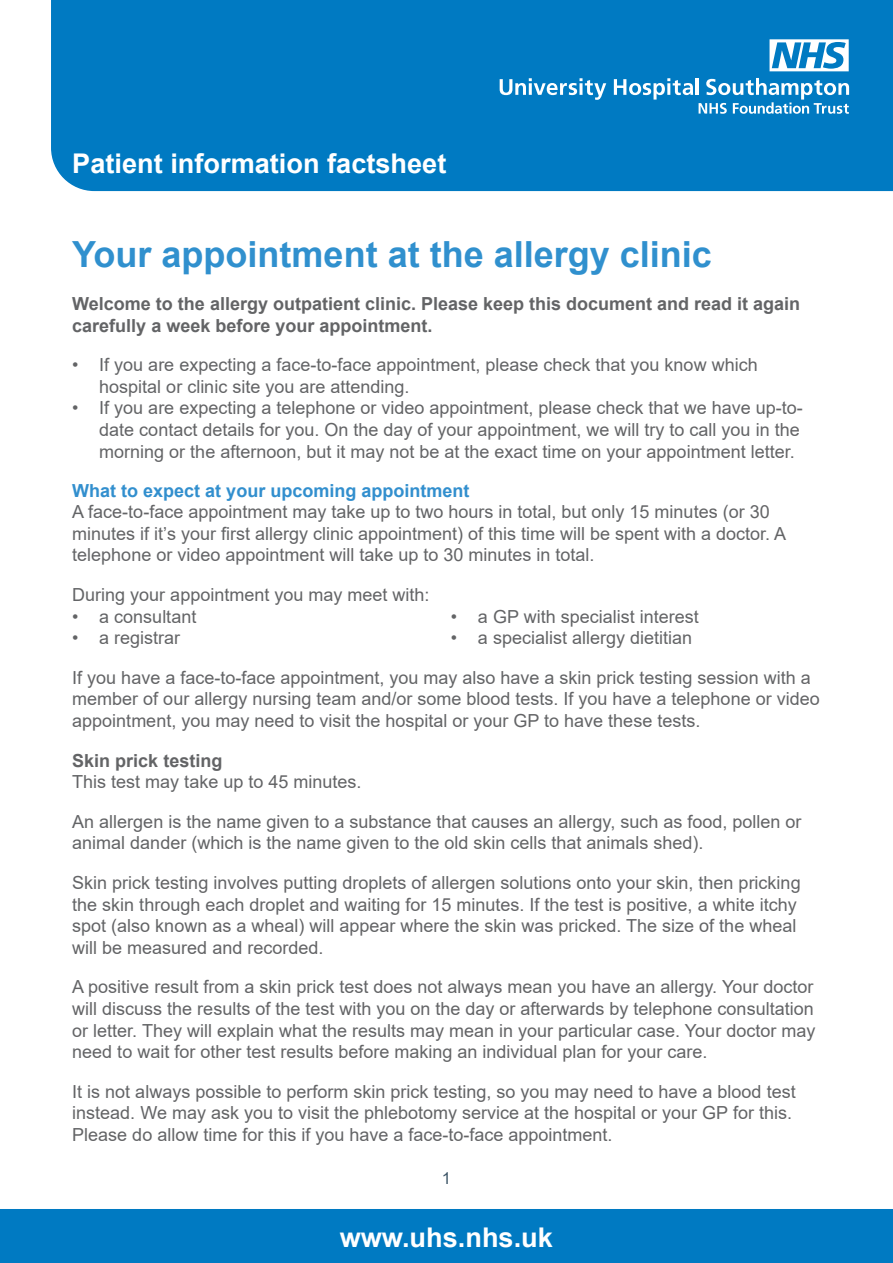
<style>
.page{position:relative;width:893px;height:1263px;background:#fff}
.page>*{position:absolute;margin:0;border:0;box-sizing:border-box;transform-origin:0 0}
.t1{font:700 36px "Arial";color:#3090ce}
.t2{font:700 27.15px "Arial";color:#fff}
.t3{font:18px/21.6px "Arial";color:#636466}
.t4{font:700 18px/21.6px "Arial";color:#636466}
.t5{font:700 18px "Arial";color:#328fce}
.t6{font:16.5px "Arial";color:#3d5567}
</style>
<div class="page">
<div style="left:51px;top:0;width:842px;height:192px;background:#007ac2"></div>
<div style="left:0;top:1209px;width:893px;height:54px;background:#007ac2"></div>
<svg style="left:500px;top:78px;width:106px;height:22px"></svg>
<svg style="left:614px;top:78px;width:79px;height:22px"></svg>
<hr style="left:696px;top:78px;width:3px;height:17px;background:#fff">
<svg style="left:699px;top:78px;width:150px;height:36px"></svg>
<svg style="left:769px;top:39px;width:80px;height:32px"></svg>
<h2 class="t2" style="left:72px;top:144px;width:376px">Patient information factsheet</h2>
<h1 class="t1" style="left:72px;top:229px;width:641px">Your appointment at the allergy clinic</h1>
<p class="t4" style="left:72px;top:293px;width:729px">Welcome to the allergy outpatient clinic. Please keep this document and read it again carefully a week before your appointment.</p>
<p class="t3" style="left:99px;top:354px;width:660px;text-indent:-27px">• If you are expecting a face-to-face appointment, please check that you know which hospital or clinic site you are attending.</p>
<p class="t3" style="left:99px;top:397px;width:705px;text-indent:-27px">• If you are expecting a telephone or video appointment, please check that we have up‑to&shy;date contact details for you. On the day of your appointment, we will try to call you in the morning or the afternoon, but it may not be at the exact time on your appointment letter.</p>
<p class="t5" style="left:72px;top:478px;width:399px">What to expect at your upcoming appointment</p>
<p class="t3" style="left:72px;top:501px;width:715px">A face-to-face appointment may take up to two hours in total, but only 15 minutes (or 30 minutes if it’s your first allergy clinic appointment) of this time will be spent with a doctor. A telephone or video appointment will take up to 30 minutes in total.</p>
<p class="t3" style="left:72px;top:584px;width:359px">During your appointment you may meet with:</p>
<p class="t3" style="left:72px;top:605px;width:126px">• a consultant</p>
<p class="t3" style="left:72px;top:627px;width:110px">• a registrar</p>
<p class="t3" style="left:451px;top:605px;width:249px">• a GP with specialist interest</p>
<p class="t3" style="left:451px;top:627px;width:243px">• a specialist allergy dietitian</p>
<p class="t3" style="left:72px;top:667px;width:749px">If you have a face-to-face appointment, you may also have a skin prick testing session with a member of our allergy nursing team and/or some blood tests. If you have a telephone or video appointment, you may need to visit the hospital or your GP to have these tests.</p>
<p class="t4" style="left:72px;top:750px;width:152px">Skin prick testing</p>
<p class="t3" style="left:72px;top:762px;width:731px;line-height:39.6px">This test may take up to 45 minutes.<br>An allergen is the name given to a substance that causes an allergy, such as food, pollen or</p>
<p class="t3" style="left:72px;top:832px;width:633px">animal dander (which is the name given to the old skin cells that animals shed).</p>
<p class="t3" style="left:72px;top:872px;width:730px">Skin prick testing involves putting droplets of allergen solutions onto your skin, then pricking the skin through each droplet and waiting for 15 minutes. If the test is positive, a white itchy spot (also known as a wheal) will appear where the skin was pricked. The size of the wheal will be measured and recorded.</p>
<p class="t3" style="left:72px;top:976px;width:745px;text-align:justify">A positive result from a skin prick test does not always mean you have an allergy. Your doctor will discuss the results of the test with you on the day or afterwards by telephone consultation or letter. They will explain what the results may mean in your particular case. Your doctor may need to wait for other test results before making an individual plan for your care.</p>
<p class="t3" style="left:72px;top:1081px;width:725px">It is not always possible to perform skin prick testing, so you may need to have a blood test instead. We may ask you to visit the phlebotomy service at the hospital or your GP for this.<br>Please do allow time for this if you have a face-to-face appointment.</p>
<p class="t6" style="left:442px;top:1166px;width:11px">1</p>
<h2 class="t2" style="left:340px;top:1218px;width:215px">www.uhs.nhs.uk</h2>
</div>
